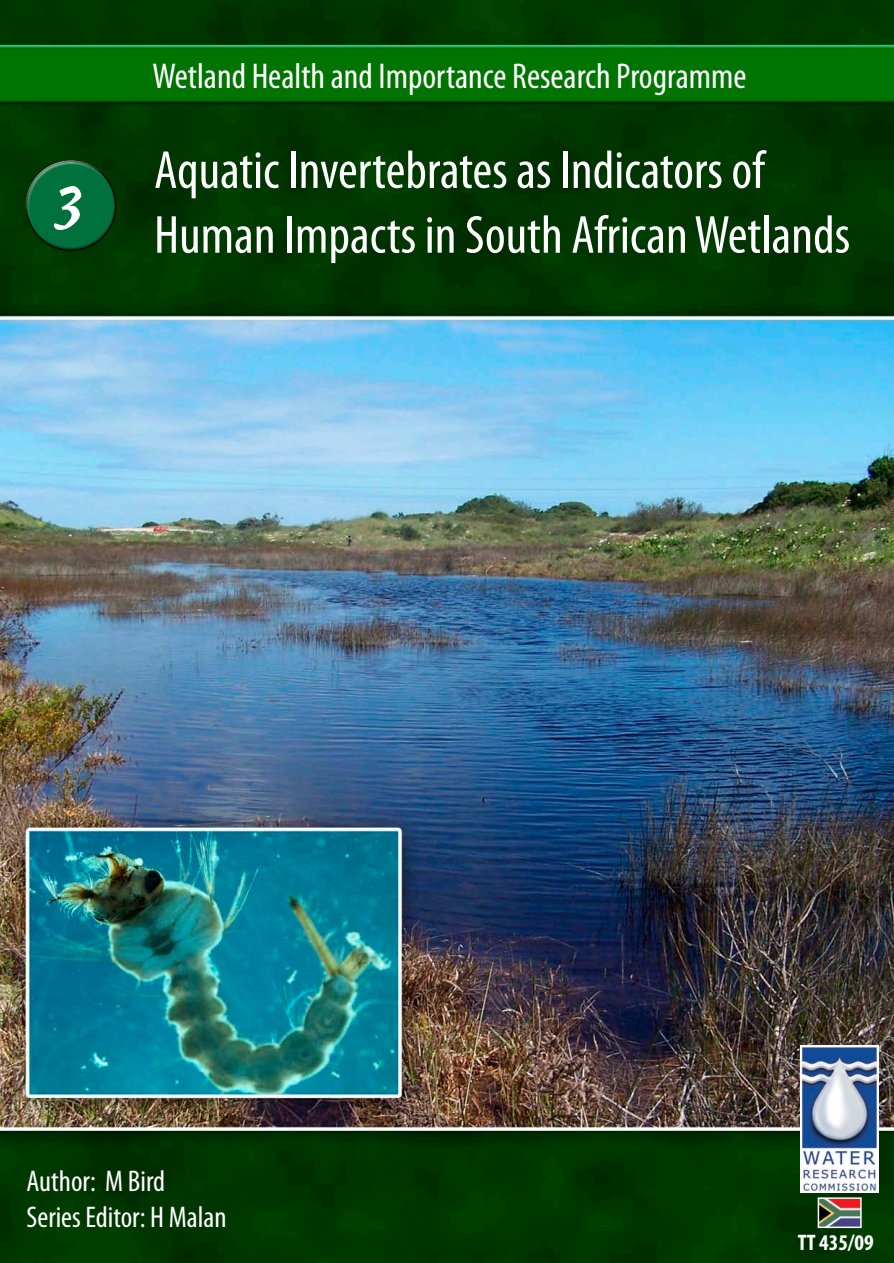
<style>
.page{position:relative;width:894px;height:1263px;background:#fff}
.page>*{position:absolute;margin:0;border:0;box-sizing:border-box;transform-origin:0 0}
.t1{font:condensed 54px/64.8px "Myriad Pro";color:#fff}
.t2{font:54px "Freehand 471 BT";color:#fff}
.t3{font:condensed 36px "Myriad Pro";color:#fff}
.t4{font:condensed 30px/36px "Myriad Pro";color:#fff}
.t5{font:700 condensed 22.5px "Myriad Pro";color:#fff}
</style>
<div class="page">
<img style="left:0;top:0;width:893px;height:1263px">
<img style="left:800px;top:1045px;width:78px;height:147px">
<img style="left:820px;top:1200px;width:38px;height:25px">
<div style="left:817px;top:1197px;width:44px;height:31px;border:2px solid #fff"></div>
<div style="left:23px;top:160px;width:91px;height:68px;background:#fff;opacity:.75"></div>
<div style="left:27px;top:175px;width:91px;height:78px;background:#000;opacity:.75"></div>
<p class="t2" style="left:55px;top:174px;width:32px">3</p>
<p class="t3" style="left:152px;top:54px;width:595px">Wetland Health and Importance Research Programme</p>
<p class="t1" style="left:154px;top:137px;width:697px">Aquatic Invertebrates as Indicators of<br>Human Impacts in South African Wetlands</p>
<p class="t4" style="left:26px;top:1162px;width:202px">Author: M Bird<br>Series Editor: H Malan</p>
<p class="t5" style="left:797px;top:1229px;width:77px">TT 435/09</p>
</div>
